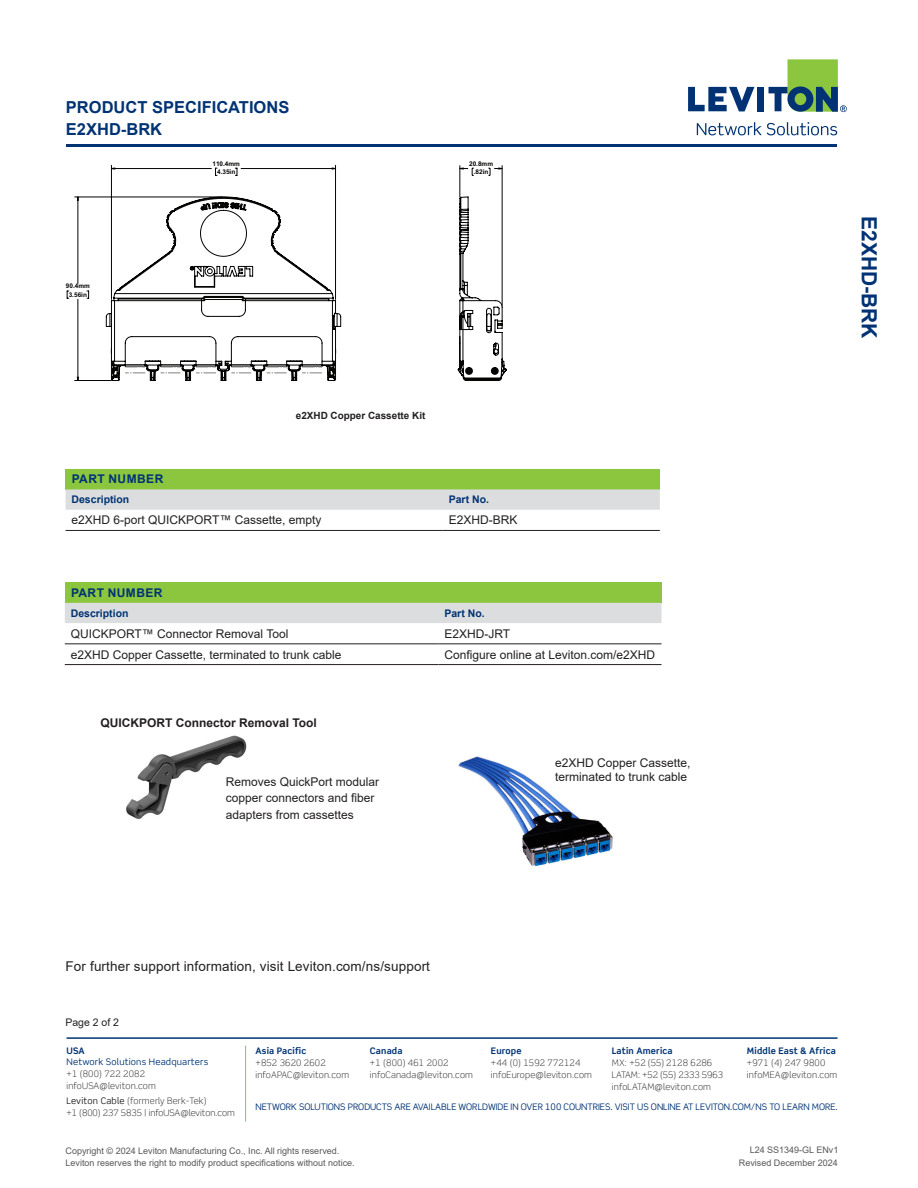
<style>
.page{position:relative;width:918px;height:1188px;background:#fff}
.page>*{position:absolute;margin:0;border:0;box-sizing:border-box;transform-origin:0 0}
.t1{font:700 21px "Arial";color:#013374}
.t2{font:700 16.5px/22.5px "Arial";color:#013374}
.t3{font:13.5px "Arial";letter-spacing:.01em;color:#231f20}
.Chart_Part__s{font:12px/16.5px "Arial";color:#231f20}
.Chart_Part__s-2{font:700 12px "Arial";color:#231f20}
.Chart_Header{font:700 12px "Arial";letter-spacing:.035em;color:#013374}
.Chart_Subhead{font:700 10.5px "Arial";color:#013374}
.t4{font:10.5px "Arial";color:#231f20}
.Bulletted{font:700 9.9px "Arial";color:#231f20}
.t5{font:300 9px/12px "Scene Std";letter-spacing:.02em;color:#231f20}
.t6{font:9px/12px "Arial";color:#57585a}
.t7{font:9px "Scene Std";letter-spacing:-.005em;color:#013374}
.t8{font:300 9px/12px "Scene Std";color:#231f20}
.t9{font:700 9px "Scene Std";letter-spacing:.02em;color:#013374}
.t10{font:9px "Scene Std";letter-spacing:.02em;color:#013374}
.t11{font:700 6.45px/8.2px "Arial";color:#040503;text-align:center}
.s1{font-weight:400}
</style>
<div class="page">
<svg style="left:697px;top:122px;width:140px;height:13px"></svg>
<svg style="left:688px;top:87px;width:66px;height:24px"></svg>
<div style="left:757px;top:87px;width:7px;height:24px;background:#013374"></div>
<svg style="left:769px;top:59px;width:78px;height:53px"></svg>
<hr style="left:66px;top:144px;width:771px;height:3px;background:#013374">
<hr style="left:67px;top:1037px;width:771px;height:2px;background:#013374">
<hr style="left:245px;top:1046px;width:1px;height:76px;background:#8bc63e">
<div style="left:66px;top:469px;width:594px;height:20px;background:#8bc63e"></div>
<svg style="left:66px;top:489px;width:594px;height:21px"></svg>
<hr style="left:66px;top:530px;width:377px;height:1px;background:#231f20">
<hr style="left:443px;top:530px;width:217px;height:1px;background:#231f20">
<div style="left:65px;top:582px;width:597px;height:21px;background:#8bc63e"></div>
<div style="left:65px;top:603px;width:597px;height:20px;background:#dcdddf"></div>
<hr style="left:65px;top:664px;width:373px;height:1px;background:#231f20">
<hr style="left:438px;top:664px;width:224px;height:1px;background:#231f20">
<hr style="left:65px;top:644px;width:373px;height:1px;background:#231f20">
<hr style="left:438px;top:644px;width:224px;height:1px;background:#231f20">
<img style="left:458px;top:756px;width:155px;height:111px">
<img style="left:126px;top:735px;width:121px;height:84px">
<svg style="left:336px;top:168px;width:166px;height:213px"></svg>
<hr style="left:460px;top:165px;width:1px;height:32px;background:#040503">
<hr style="left:502px;top:165px;width:1px;height:141px;background:#040503">
<hr style="left:111px;top:165px;width:1px;height:134px;background:#040503">
<hr style="left:335px;top:165px;width:1px;height:134px;background:#040503">
<hr style="left:75px;top:197px;width:147px;height:1px;background:#040503">
<hr style="left:75px;top:380px;width:36px;height:1px;background:#040503">
<svg style="left:77px;top:168px;width:259px;height:213px"></svg>
<svg style="left:460px;top:168px;width:42px;height:8px"></svg>
<h2 class="t2" style="left:66px;top:96px;width:225px">PRODUCT SPECIFICATIONS<br>E2XHD-BRK</h2>
<p class="t11" style="left:66px;top:282px;width:25px">90.4mm<br>3.56in</p>
<p class="t11" style="left:212px;top:159px;width:29px">110.4mm<br>4.35in</p>
<p class="t11" style="left:469px;top:159px;width:25px">20.8mm .82in</p>
<p class="Bulletted" style="left:296px;top:409px;width:131px">e2XHD Copper Cassette Kit</p>
<p class="Chart_Header" style="left:72px;top:471px;width:93px">PART NUMBER</p>
<p class="Chart_Subhead" style="left:72px;top:492px;width:59px">Description</p>
<p class="Chart_Subhead" style="left:449px;top:492px;width:42px">Part No.</p>
<p class="Chart_Part__s" style="left:72px;top:512px;width:251px">e2XHD 6-port QUICKPORT™ Cassette, empty</p>
<p class="Chart_Part__s" style="left:449px;top:512px;width:70px">E2XHD-BRK</p>
<p class="Chart_Header" style="left:71px;top:584px;width:93px">PART NUMBER</p>
<p class="Chart_Subhead" style="left:71px;top:606px;width:59px">Description</p>
<p class="Chart_Subhead" style="left:444px;top:606px;width:42px">Part No.</p>
<p class="Chart_Part__s" style="left:71px;top:625px;width:219px">QUICKPORT™ Connector Removal Tool</p>
<p class="Chart_Part__s" style="left:444px;top:625px;width:67px">E2XHD-JRT</p>
<p class="Chart_Part__s" style="left:71px;top:646px;width:272px">e2XHD Copper Cassette, terminated to trunk cable</p>
<p class="Chart_Part__s" style="left:444px;top:646px;width:212px">Configure online at Leviton.com/e2XHD</p>
<p class="Chart_Part__s-2" style="left:100px;top:715px;width:218px">QUICKPORT Connector Removal Tool</p>
<p class="Chart_Part__s" style="left:226px;top:773px;width:155px">Removes QuickPort modular copper connectors and fiber adapters from cassettes</p>
<p class="Chart_Part__s" style="left:555px;top:755px;width:137px;line-height:14.4px">e2XHD Copper Cassette, terminated to trunk cable</p>
<h1 class="t1" style="left:884px;top:216px;width:124px;rotate:90deg">E2XHD-BRK</h1>
<p class="t3" style="left:66px;top:957px;width:366px">For further support information, visit Leviton.com/ns/support</p>
<p class="t4" style="left:65px;top:1015px;width:55px">Page 2 of 2</p>
<p class="t9" style="left:67px;top:1046px;width:20px">USA</p>
<p class="t10" style="left:67px;top:1056px;width:143px">Network Solutions Headquarters</p>
<p class="t5" style="left:67px;top:1068px;width:91px">+1 (800) 722 2082 infoUSA@leviton.com</p>
<p class="t8" style="left:67px;top:1095px;width:170px"><span class="s1">Leviton Cable</span> (formerly Berk-Tek)<br>+1 (800) 237 5835 | infoUSA@leviton.com</p>
<p class="t9" style="left:747px;top:1046px;width:91px">Middle East &amp; Africa</p>
<p class="t5" style="left:747px;top:1057px;width:92px">+971 (4) 247 9800 infoMEA@leviton.com</p>
<p class="t7" style="left:256px;top:1101px;width:584px">NETWORK SOLUTIONS PRODUCTS ARE AVAILABLE WORLDWIDE IN OVER 100 COUNTRIES. VISIT US ONLINE AT LEVITON.COM/NS TO LEARN MORE.</p>
<p class="t9" style="left:612px;top:1046px;width:62px">Latin America</p>
<p class="t5" style="left:612px;top:1057px;width:113px">MX: +52 (55) 2128 6286<br>LATAM: +52 (55) 2333 5963 infoLATAM@leviton.com</p>
<p class="t9" style="left:370px;top:1046px;width:34px">Canada</p>
<p class="t5" style="left:370px;top:1057px;width:104px">+1 (800) 461 2002 infoCanada@leviton.com</p>
<p class="t9" style="left:256px;top:1046px;width:52px">Asia Pacific</p>
<p class="t5" style="left:256px;top:1057px;width:95px">+852 3620 2602 infoAPAC@leviton.com</p>
<p class="t9" style="left:491px;top:1046px;width:32px">Europe</p>
<p class="t5" style="left:491px;top:1057px;width:102px">+44 (0) 1592 772124 infoEurope@leviton.com</p>
<p class="t6" style="left:750px;top:1144px;width:90px">L24 SS1349-GL ENv1</p>
<p class="t6" style="left:66px;top:1145px;width:291px">Copyright © 2024 Leviton Manufacturing Co., Inc. All rights reserved.<br>Leviton reserves the right to modify product specifications without notice.</p>
<p class="t6" style="left:739px;top:1157px;width:101px">Revised December 2024</p>
</div>
